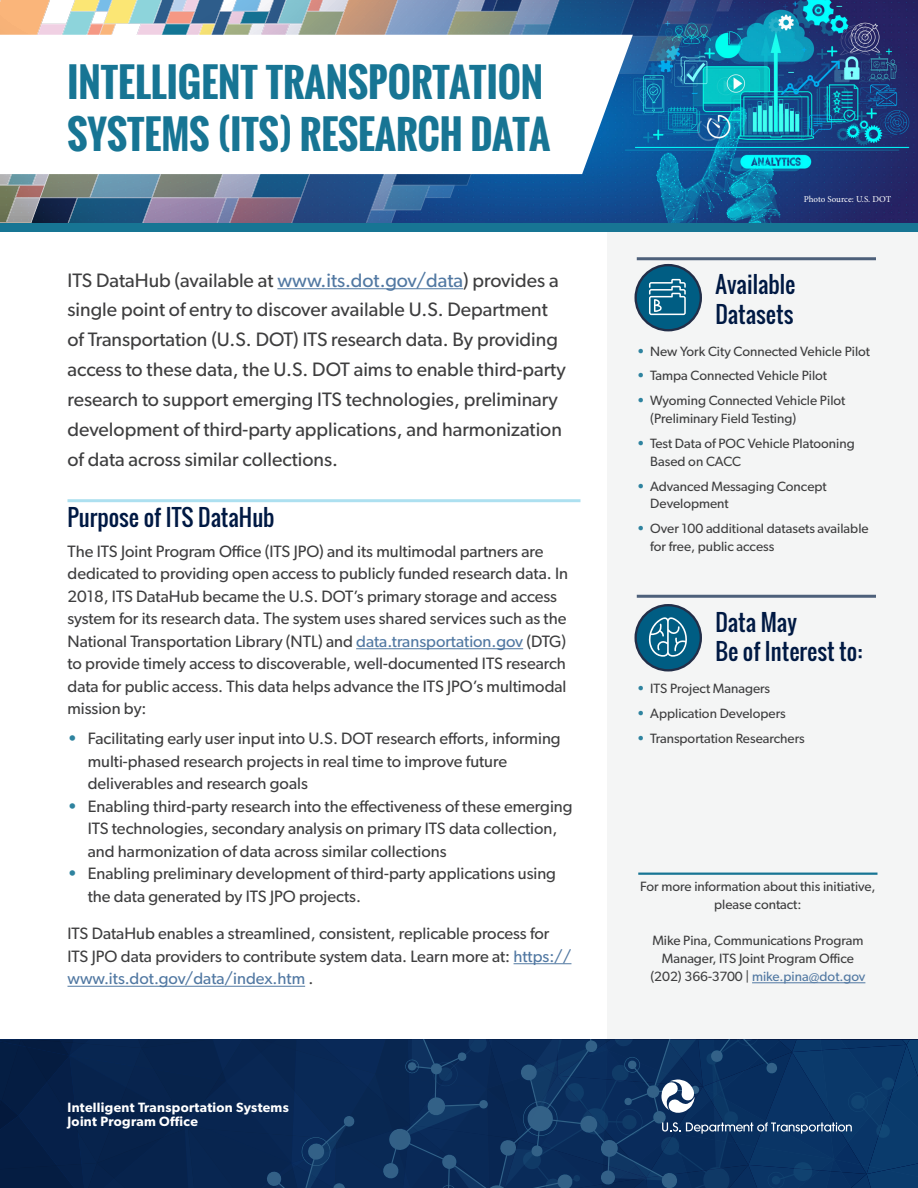
<style>
.page{position:relative;width:918px;height:1188px;background:#fff}
.page>*{position:absolute;margin:0;border:0;box-sizing:border-box;transform-origin:0 0}
.t1{font:700 39px/52.5px "Oswald";color:#177594}
.H1_-_Sidebar{font:22.5px/30px "Oswald";color:#001943}
.Body{font:19.5px/30px "Gibson";color:#3e3e3f}
.Body-2{font:16.5px/22.5px "Gibson";color:#3e3e3f}
.Body_-_Centered{font:13.5px/18px "Gibson";color:#3e3e3f}
.For_More_Information{font:13.5px/18px "Gibson";color:#3e3e3f;text-align:center}
.t2{font:600 13.5px/15px "Gibson";letter-spacing:.025em;color:#fff}
.t3{font:9px "Minion Pro";letter-spacing:-.005em;color:#fff}
.s1{color:#5178a2}
.s2{font-weight:600;color:#2e839f}
</style>
<div class="page">
<div style="left:608px;top:230px;width:310px;height:810px;background:#f4f5f5"></div>
<img style="left:735px;top:0;width:183px;height:224px">
<svg style="left:635px;top:604px;width:67px;height:68px"></svg>
<svg style="left:635px;top:264px;width:67px;height:67px"></svg>
<img style="left:0;top:0;width:735px;height:224px">
<svg style="left:0;top:1040px;width:918px;height:148px;background:#0c2e5a"></svg>
<svg style="left:0;top:35px;width:633px;height:139px"></svg>
<hr style="left:277px;top:288px;width:186px;height:1px;background:#5178a2">
<hr style="left:68px;top:499px;width:512px;height:3px;background:#ade0f0">
<hr style="left:356px;top:648px;width:167px;height:1px;background:#5178a2">
<hr style="left:514px;top:963px;width:57px;height:1px;background:#5178a2">
<hr style="left:68px;top:986px;width:237px;height:1px;background:#5178a2">
<hr style="left:637px;top:257px;width:239px;height:3px;background:#4d607a">
<hr style="left:637px;top:595px;width:239px;height:3px;background:#4d607a">
<hr style="left:638px;top:873px;width:239px;height:2px;background:#177594">
<hr style="left:752px;top:983px;width:113px;height:1px;background:#5178a2">
<div style="left:0;top:224px;width:918px;height:8px;background:#177594"></div>
<p class="t1" style="left:68px;top:56px;width:484px">INTELLIGENT TRANSPORTATION<br>SYSTEMS (ITS) RESEARCH DATA</p>
<p class="Body" style="left:68px;top:264px;width:500px">ITS DataHub (available at <span class="s1">www.its.dot.gov/data</span>) provides a single point of entry to discover available U.S. Department of Transportation (U.S. DOT) ITS research data. By providing access to these data, the U.S. DOT aims to enable third-party research to support emerging ITS technologies, preliminary development of third-party applications, and harmonization of data across similar collections.</p>
<h1 class="H1_-_Sidebar" style="left:68px;top:502px;width:209px">Purpose of ITS DataHub</h1>
<p class="Body-2" style="left:68px;top:539px;width:502px">The ITS Joint Program Office (ITS JPO) and its multimodal partners are dedicated to providing open access to publicly funded research data. In 2018, ITS DataHub became the U.S. DOT’s primary storage and access system for its research data. The system uses shared services such as the National Transportation Library (NTL) and <span class="s1">data.transportation.gov</span> (DTG) to provide timely access to discoverable, well-documented ITS research data for public access. This data helps advance the ITS JPO’s multimodal mission by:</p>
<p class="Body-2" style="left:88px;top:727px;width:474px;text-indent:-20px"><span class="s2">•</span> Facilitating early user input into U.S. DOT research efforts, informing multi-phased research projects in real time to improve future deliverables and research goals</p>
<p class="Body-2" style="left:88px;top:794px;width:486px;text-indent:-20px"><span class="s2">•</span> Enabling third-party research into the effectiveness of these emerging<br>ITS technologies, secondary analysis on primary ITS data collection, and harmonization of data across similar collections</p>
<p class="Body-2" style="left:88px;top:862px;width:470px;text-indent:-20px"><span class="s2">•</span> Enabling preliminary development of third-party applications using the data generated by ITS JPO projects.</p>
<p class="Body-2" style="left:68px;top:922px;width:505px">ITS DataHub enables a streamlined, consistent, replicable process for<br>ITS JPO data providers to contribute system data. Learn more at: <span class="s1">https:// www.its.dot.gov/data/index.htm</span> .</p>
<p class="t2" style="left:68px;top:1099px;width:223px">Intelligent Transportation Systems<br>Joint Program Office</p>
<p class="t3" style="left:804px;top:193px;width:89px">Photo Source: U.S. DOT</p>
<p class="H1_-_Sidebar" style="left:716px;top:269px;width:82px">Available<br>Datasets</p>
<p class="Body_-_Centered" style="left:637px;top:342px;width:235px"><span class="s2">•</span> New York City Connected Vehicle Pilot</p>
<p class="Body_-_Centered" style="left:637px;top:366px;width:192px"><span class="s2">•</span> Tampa Connected Vehicle Pilot</p>
<p class="Body_-_Centered" style="left:650px;top:391px;width:197px;text-indent:-14px"><span class="s2">•</span> Wyoming Connected Vehicle Pilot (Preliminary Field Testing)</p>
<p class="Body_-_Centered" style="left:650px;top:434px;width:206px;text-indent:-14px"><span class="s2">•</span> Test Data of POC Vehicle Platooning<br>Based on CACC</p>
<p class="Body_-_Centered" style="left:650px;top:477px;width:178px;text-indent:-14px"><span class="s2">•</span> Advanced Messaging Concept<br>Development</p>
<p class="Body_-_Centered" style="left:650px;top:519px;width:220px;text-indent:-14px"><span class="s2">•</span> Over 100 additional datasets available for free, public access</p>
<p class="H1_-_Sidebar" style="left:716px;top:607px;width:148px">Data May<br>Be of Interest to:</p>
<p class="Body_-_Centered" style="left:637px;top:679px;width:135px"><span class="s2">•</span> ITS Project Managers</p>
<p class="Body_-_Centered" style="left:637px;top:704px;width:150px"><span class="s2">•</span> Application Developers</p>
<p class="Body_-_Centered" style="left:637px;top:729px;width:169px"><span class="s2">•</span> Transportation Researchers</p>
<p class="For_More_Information" style="left:640px;top:877px;width:237px">For more information about this initiative, please contact:</p>
<p class="Body_-_Centered" style="left:650px;top:931px;width:217px;text-align:center">Mike Pina, Communications Program<br>Manager, ITS Joint Program Office (202) 366-3700 | <span class="s1">mike.pina@dot.gov</span></p>
</div>
